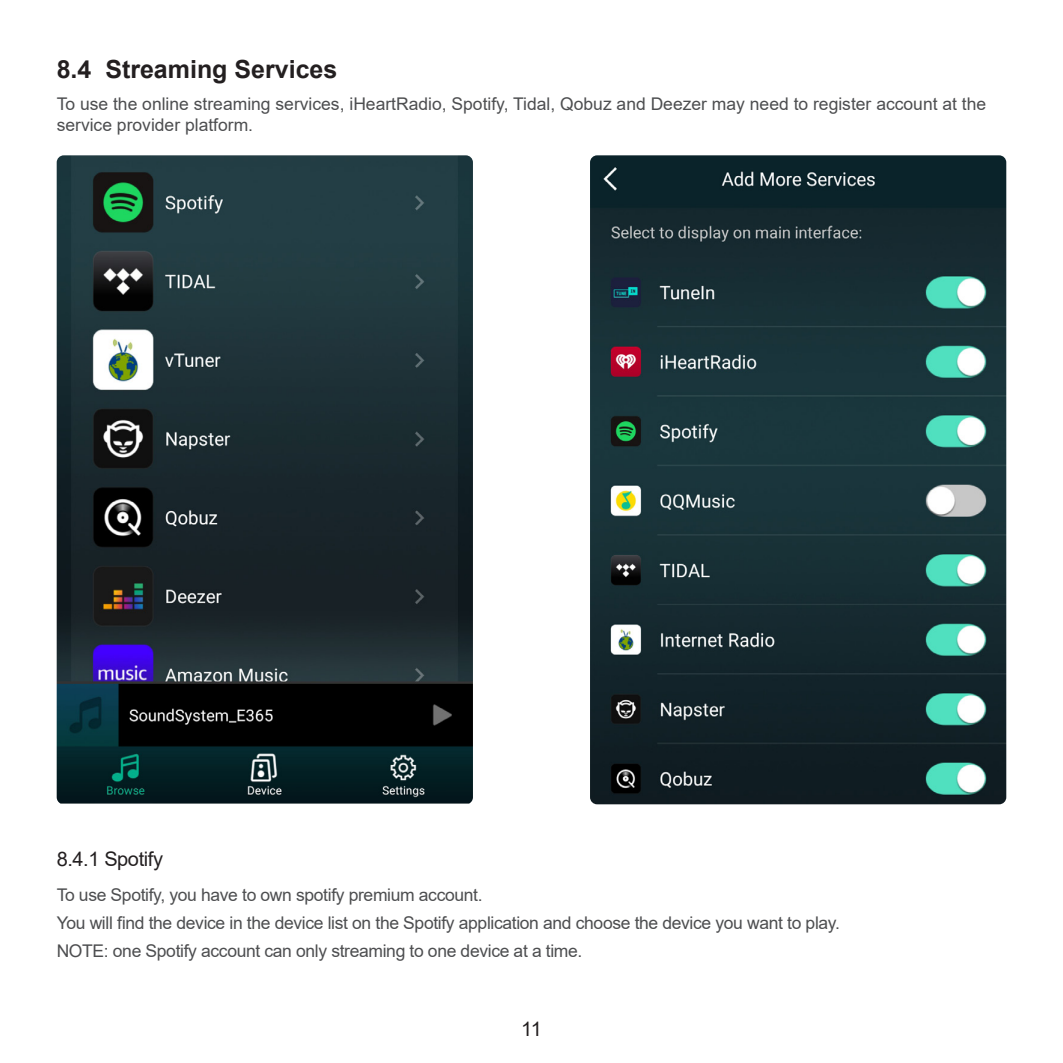
<style>
.page{position:relative;width:1063px;height:1063px;background:#fff}
.page>*{position:absolute;margin:0;border:0;box-sizing:border-box;transform-origin:0 0}
.副标题{font:700 25px "Arial";color:#231f20}
._3级标题{font:20px "Arial";letter-spacing:-.02em;color:#231f20}
.t1{font:17.5px "Arial";letter-spacing:-.02em;color:#4d4e50}
.t2{font:17.5px/21px "Arial";color:#4d4e50}
</style>
<div class="page">
<img style="left:57px;top:155px;width:416px;height:649px">
<img style="left:590px;top:155px;width:416px;height:649px">
<p class="副标题" style="left:57px;top:52px;width:282px">8.4 Streaming Services</p>
<p class="t2" style="left:57px;top:93px;width:931px">To use the online streaming services, iHeartRadio, Spotify, Tidal, Qobuz and Deezer may need to register account at the service provider platform.</p>
<p class="_3级标题" style="left:57px;top:846px;width:108px">8.4.1 Spotify</p>
<p class="t1" style="left:57px;top:883px;width:427px">To use Spotify, you have to own spotify premium account.</p>
<p class="t1" style="left:57px;top:911px;width:785px">You will find the device in the device list on the Spotify application and choose the device you want to play.</p>
<p class="t1" style="left:57px;top:939px;width:527px">NOTE: one Spotify account can only streaming to one device at a time.</p>
<p class="_3级标题" style="left:521px;top:1015px;width:22px">11</p>
</div>
